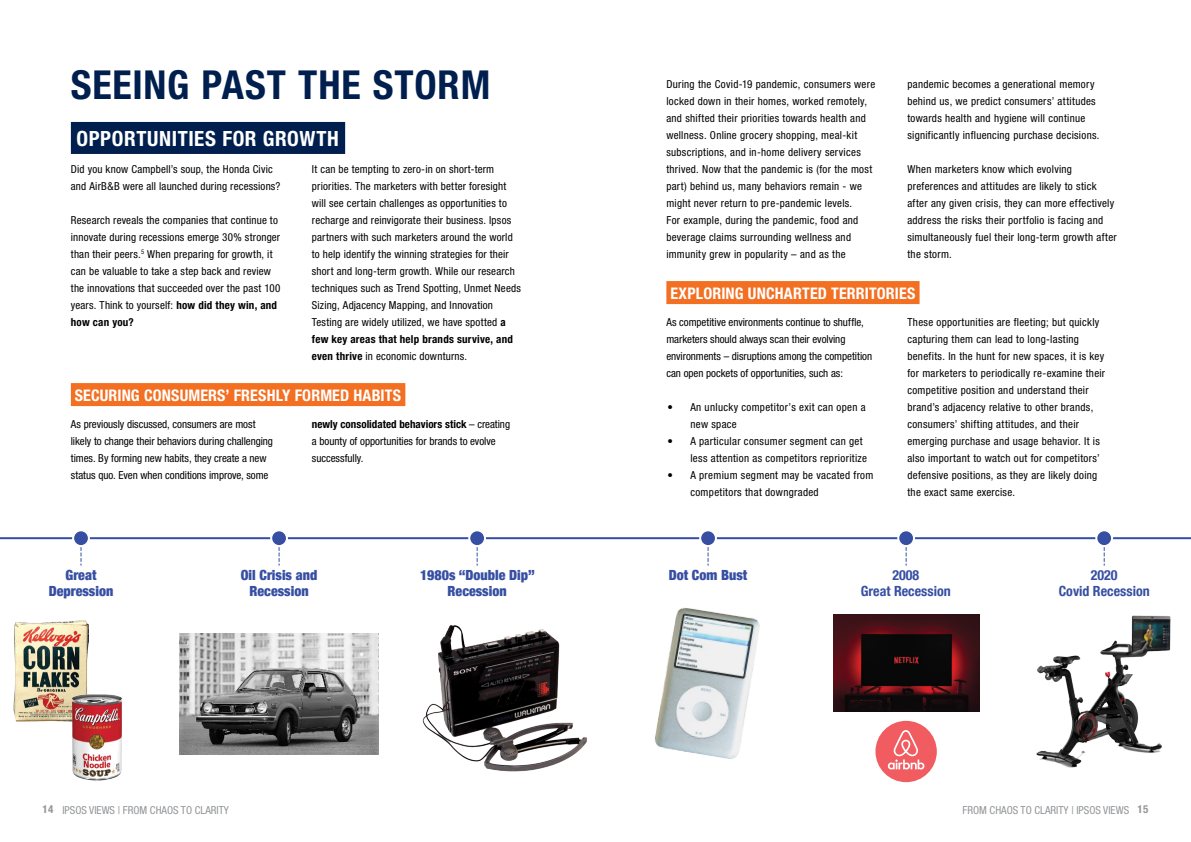
<style>
.page{position:relative;width:1191px;height:842px;background:#fff}
.page>*{position:absolute;margin:0;border:0;box-sizing:border-box;transform-origin:0 0}
.t1{font:700 condensed 40px "Helvetica Neue LT Pro";letter-spacing:.02em;color:#001f4e}
.t2{font:700 condensed 21px "Helvetica Neue LT Pro";letter-spacing:.03em;color:#fff}
.t3{font:700 condensed 16px "Helvetica Neue LT Pro";letter-spacing:.01em;color:#fff}
.t4{font:900 condensed 14px/16px "Helvetica Neue";color:#374fa2;text-align:center}
.t5{font:700 condensed 14px/16px "Helvetica Neue LT";color:#374fa2;text-align:center}
.t6{font:condensed 11px/17px "Helvetica Neue LT Pro";letter-spacing:.02em;color:#000}
.t7{font:condensed 11px/17px "Helvetica Neue LT Pro";letter-spacing:-.005em;color:#000}
.t8{font:condensed 11px/17px "Helvetica Neue LT Pro";color:#000}
.t9{font:condensed 11px "Helvetica Neue LT Pro";color:#939598}
.s1{font-weight:700}
</style>
<div class="page">
<svg style="left:707px;top:547px;width:1px;height:18px"></svg>
<svg style="left:279px;top:547px;width:1px;height:18px"></svg>
<svg style="left:905px;top:547px;width:1px;height:18px"></svg>
<svg style="left:1103px;top:547px;width:1px;height:18px"></svg>
<svg style="left:477px;top:547px;width:1px;height:18px"></svg>
<svg style="left:81px;top:547px;width:1px;height:18px"></svg>
<hr style="left:0;top:537px;width:1191px;height:2px;background:#374fa2">
<div style="left:73px;top:530px;width:16px;height:16px;background:#374fa2;border-radius:50%"></div>
<div style="left:72px;top:529px;width:18px;height:18px;border:2px solid #fff;border-radius:50%"></div>
<div style="left:271px;top:530px;width:16px;height:16px;background:#374fa2;border-radius:50%"></div>
<div style="left:270px;top:529px;width:18px;height:18px;border:2px solid #fff;border-radius:50%"></div>
<div style="left:469px;top:530px;width:16px;height:16px;background:#374fa2;border-radius:50%"></div>
<div style="left:468px;top:529px;width:18px;height:18px;border:2px solid #fff;border-radius:50%"></div>
<div style="left:700px;top:530px;width:16px;height:16px;background:#374fa2;border-radius:50%"></div>
<div style="left:699px;top:529px;width:18px;height:18px;border:2px solid #fff;border-radius:50%"></div>
<div style="left:898px;top:530px;width:16px;height:16px;background:#374fa2;border-radius:50%"></div>
<div style="left:897px;top:529px;width:18px;height:18px;border:2px solid #fff;border-radius:50%"></div>
<div style="left:1096px;top:530px;width:16px;height:16px;background:#374fa2;border-radius:50%"></div>
<div style="left:1095px;top:529px;width:18px;height:18px;border:2px solid #fff;border-radius:50%"></div>
<img style="left:654px;top:608px;width:106px;height:151px">
<img style="left:833px;top:614px;width:146px;height:97px">
<img style="left:1036px;top:615px;width:135px;height:153px">
<img style="left:180px;top:633px;width:198px;height:121px">
<img style="left:13px;top:620px;width:76px;height:102px">
<img style="left:422px;top:625px;width:165px;height:147px">
<img style="left:69px;top:694px;width:53px;height:87px">
<div style="left:875px;top:721px;width:61px;height:61px;background:#f15c61;border-radius:50%"></div>
<svg style="left:888px;top:730px;width:36px;height:39px"></svg>
<div style="left:71px;top:122px;width:274px;height:32px;background:#001f4e"></div>
<div style="left:71px;top:383px;width:334px;height:23px;background:#f36f21"></div>
<div style="left:666px;top:281px;width:253px;height:23px;background:#f36f21"></div>
<h1 class="t1" style="left:71px;top:61px;width:421px">SEEING PAST THE STORM</h1>
<h2 class="t2" style="left:77px;top:126px;width:264px">OPPORTUNITIES FOR GROWTH</h2>
<p class="t6" style="left:71px;top:160px;width:211px">Did you know Campbell’s soup, the Honda Civic and AirB&amp;B were all launched during recessions?</p>
<p class="t6" style="left:71px;top:211px;width:211px">Research reveals the companies that continue to innovate during recessions emerge 30% stronger than their peers.<sup>5</sup> When preparing for growth, it can be valuable to take a step back and review the innovations that succeeded over the past 100 years. Think to yourself: <span class="s1">how did they win, and how can you?</span></p>
<p class="t6" style="left:312px;top:160px;width:210px">It can be tempting to zero-in on short-term priorities. The marketers with better foresight will see certain challenges as opportunities to recharge and reinvigorate their business. Ipsos partners with such marketers around the world to help identify the winning strategies for their short and long-term growth. While our research techniques such as Trend Spotting, Unmet Needs Sizing, Adjacency Mapping, and Innovation Testing are widely utilized, we have spotted <span class="s1">a few key areas that help brands survive, and even thrive</span> in economic downturns.</p>
<h3 class="t3" style="left:75px;top:385px;width:328px">SECURING CONSUMERS’ FRESHLY FORMED HABITS</h3>
<p class="t7" style="left:71px;top:415px;width:203px">As previously discussed, consumers are most likely to change their behaviors during challenging times. By forming new habits, they create a new status quo. Even when conditions improve, some</p>
<p class="t8" style="left:312px;top:415px;width:200px"><span class="s1">newly consolidated behaviors stick</span> – creating a bounty of opportunities for brands to evolve successfully.</p>
<p class="t6" style="left:666px;top:75px;width:210px">During the Covid-19 pandemic, consumers were locked down in their homes, worked remotely, and shifted their priorities towards health and wellness. Online grocery shopping, meal-kit subscriptions, and in-home delivery services thrived. Now that the pandemic is (for the most part) behind us, many behaviors remain - we might never return to pre-pandemic levels.<br>For example, during the pandemic, food and beverage claims surrounding wellness and immunity grew in popularity – and as the</p>
<p class="t6" style="left:907px;top:75px;width:194px">pandemic becomes a generational memory behind us, we predict consumers’ attitudes towards health and hygiene will continue significantly influencing purchase decisions.</p>
<p class="t6" style="left:907px;top:160px;width:211px">When marketers know which evolving preferences and attitudes are likely to stick after any given crisis, they can more effectively address the risks their portfolio is facing and simultaneously fuel their long-term growth after the storm.</p>
<h3 class="t3" style="left:670px;top:283px;width:246px">EXPLORING UNCHARTED TERRITORIES</h3>
<p class="t7" style="left:666px;top:313px;width:207px">As competitive environments continue to shuffle, marketers should always scan their evolving environments – disruptions among the competition can open pockets of opportunities, such as:</p>
<p class="t6" style="left:690px;top:398px;width:177px;text-indent:-23px">• An unlucky competitor’s exit can open a new space</p>
<p class="t6" style="left:690px;top:432px;width:178px;text-indent:-23px">• A particular consumer segment can get less attention as competitors reprioritize</p>
<p class="t6" style="left:690px;top:466px;width:184px;text-indent:-23px">• A premium segment may be vacated from competitors that downgraded</p>
<p class="t6" style="left:907px;top:313px;width:199px">These opportunities are fleeting; but quickly capturing them can lead to long-lasting benefits. In the hunt for new spaces, it is key for marketers to periodically re-examine their competitive position and understand their brand’s adjacency relative to other brands, consumers’ shifting attitudes, and their emerging purchase and usage behavior. It is also important to watch out for competitors’ defensive positions, as they are likely doing the exact same exercise.</p>
<p class="t4" style="left:49px;top:566px;width:66px">Great<br>Depression</p>
<p class="t4" style="left:241px;top:566px;width:78px">Oil Crisis and<br>Recession</p>
<p class="t4" style="left:420px;top:566px;width:116px">1980s “Double Dip”<br>Recession</p>
<p class="t4" style="left:669px;top:566px;width:80px">Dot Com Bust</p>
<p class="t5" style="left:861px;top:567px;width:91px">2008<br>Great Recession</p>
<p class="t5" style="left:1058px;top:567px;width:93px">2020<br>Covid Recession</p>
<p class="t9" style="left:43px;top:803px;width:188px"><span class="s1">14</span> IPSOS VIEWS | FROM CHAOS TO CLARITY</p>
<p class="t9" style="left:962px;top:803px;width:187px">FROM CHAOS TO CLARITY | IPSOS VIEWS <span class="s1">15</span></p>
</div>
